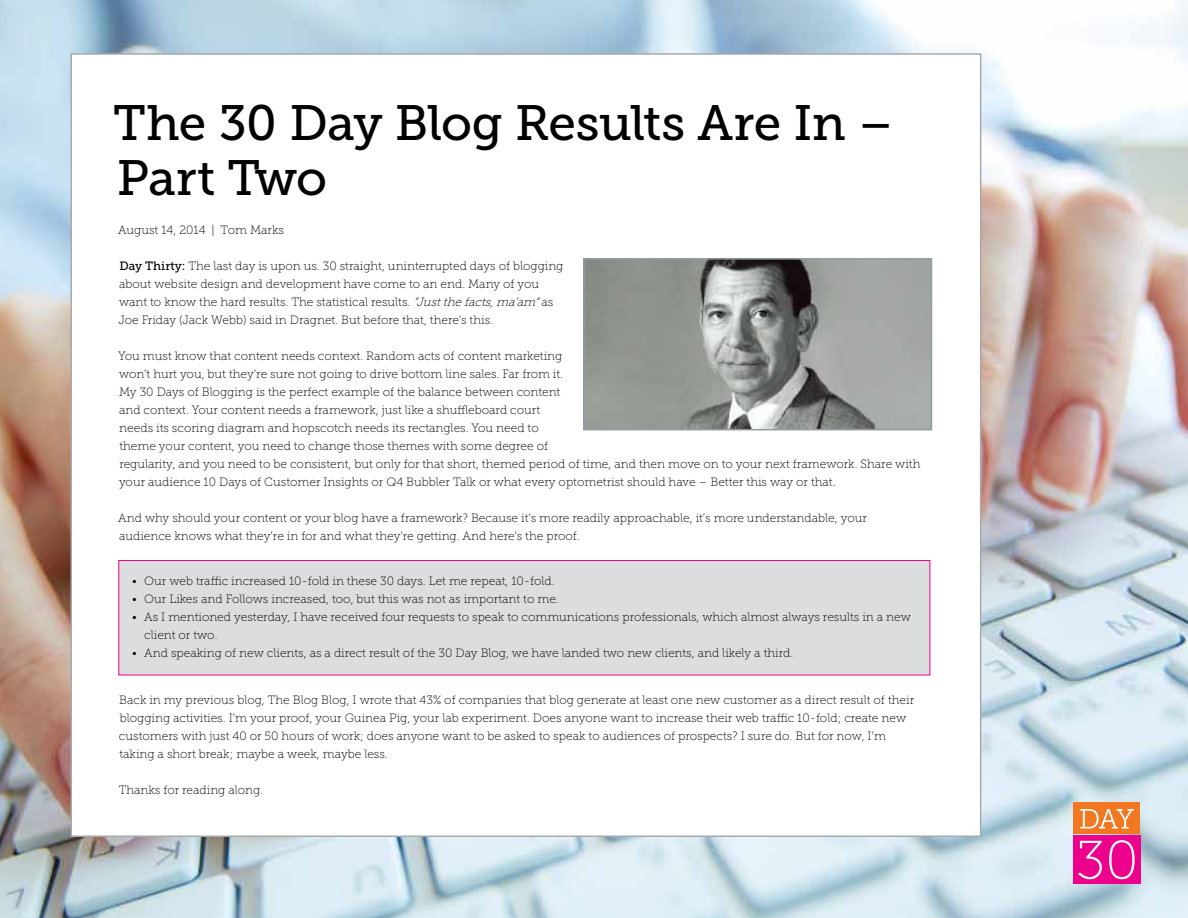
<style>
.page{position:relative;width:1188px;height:918px;background:#fff}
.page>*{position:absolute;margin:0;border:0;box-sizing:border-box;transform-origin:0 0}
.t1{font:54px "Museo Slab 100";color:#fff}
.t2{font:49.5px/55.5px "Museo Slab 500";letter-spacing:-.015em;color:#000}
.t3{font:12px/18px "Museo Slab 100";color:#000}
.s1{font-family:"Museo Slab 500"}
.s2{font-style:italic}
</style>
<div class="page">
<img style="left:0;top:0;width:1188px;height:918px">
<div style="left:1074px;top:802px;width:66px;height:32px;background:#f17821"></div>
<div style="left:1074px;top:836px;width:67px;height:48px;background:#ec008c"></div>
<svg style="left:1080px;top:809px;width:54px;height:19px"></svg>
<div style="left:71px;top:53px;width:910px;height:784px;background:#fff;border:2px solid #a7a9ac"></div>
<div style="left:118px;top:560px;width:812px;height:115px;background:#dcddde;border:1px solid #ec008c"></div>
<img style="left:586px;top:261px;width:343px;height:166px">
<div style="left:583px;top:258px;width:349px;height:172px;border:2px solid #949ca1"></div>
<h2 class="t2" style="left:113px;top:95px;width:782px">The 30 Day Blog Results Are In –<br>Part Two</h2>
<p class="t3" style="left:118px;top:221px;width:167px">August 14, 2014 | Tom Marks</p>
<p class="t3" style="left:119px;top:257px;width:446px"><span class="s1">Day Thirty:</span> The last day is upon us. 30 straight, uninterrupted days of blogging about website design and development have come to an end. Many of you want to know the hard results. The statistical results. <span class="s2">“Justthe facts,ma’am”</span>as Joe Friday (Jack Webb) said in Dragnet. But before that, there’s this.</p>
<p class="t3" style="left:118px;top:347px;width:804px">You must know that content needs context. Random acts of content marketing<br>won’t hurt you, but they’re sure not going to drive bottom line sales. Far from it.<br>My 30 Days of Blogging is the perfect example of the balance between content<br>and context. Your content needs a framework, just like a shuffleboard court<br>needs its scoring diagram and hopscotch needs its rectangles. You need to<br>theme your content, you need to change those themes with some degree of<br>regularity, and you need to be consistent, but only for that short, themed period of time, and then move on to your next framework. Share with your audience 10 Days of Customer Insights or Q4 Bubbler Talk or what every optometrist should have – Better this way or that.</p>
<p class="t3" style="left:118px;top:509px;width:750px">And why should your content or your blog have a framework? Because it’s more readily approachable, it’s more understandable, your audience knows what they’re in for and what they’re getting. And here’s the proof.</p>
<p class="t3" style="left:132px;top:572px;width:424px">• Our web traffic increased 10-fold in these 30 days. Let me repeat, 10-fold.</p>
<p class="t3" style="left:132px;top:590px;width:428px">• Our Likes and Follows increased, too, but this was not as important to me.</p>
<p class="t3" style="left:144px;top:608px;width:768px;text-indent:-12px">• As I mentioned yesterday, I have received four requests to speak to communications professionals, which almost always results in a new client or two.</p>
<p class="t3" style="left:132px;top:644px;width:662px">• And speaking of new clients, as a direct result of the 30 Day Blog, we have landed two new clients, and likely a third.</p>
<p class="t3" style="left:119px;top:691px;width:797px">Back in my previous blog, The Blog Blog, I wrote that 43% of companies that blog generate at least one new customer as a direct result of their blogging activities. I’m your proof, your Guinea Pig, your lab experiment. Does anyone want to increase their web traffic 10-fold; create new customers with just 40 or 50 hours of work; does anyone want to be asked to speak to audiences of prospects? I sure do. But for now, I’m taking a short break; maybe a week, maybe less.</p>
<p class="t3" style="left:119px;top:781px;width:146px">Thanks for reading along.</p>
<h1 class="t1" style="left:1076px;top:831px;width:64px">30</h1>
</div>
